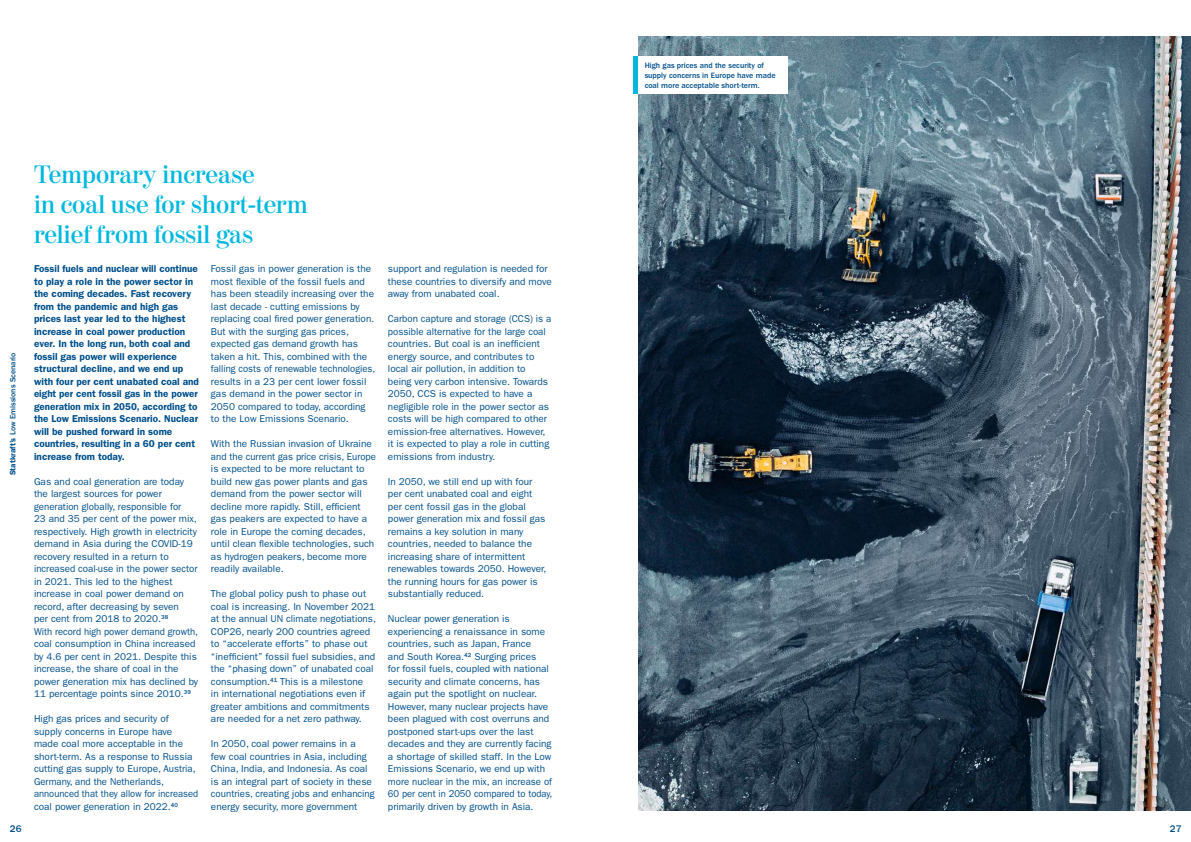
<style>
.page{position:relative;width:1191px;height:842px;background:#fff}
.page>*{position:absolute;margin:0;border:0;box-sizing:border-box;transform-origin:0 0}
.t1{font:600 25px/30px "Moderno FB";color:#00b8de}
.t2{font:10px/12.5px "ITC Franklin Gothic Std";color:#00508c}
.t3{font:600 10px/12.5px "ITC Franklin Gothic Std";color:#00508c}
.t4{font:500 10px "ITC Franklin Gothic Std";color:#00508c}
.t5{font:500 8px/10px "ITC Franklin Gothic Std";color:#00508c}
.s1{font-weight:600}
</style>
<div class="page">
<img style="left:638px;top:37px;width:553px;height:774px">
<div style="left:638px;top:57px;width:149px;height:37px;background:#fff"></div>
<div style="left:633px;top:57px;width:5px;height:37px;background:#00b8de"></div>
<p class="t5" style="left:8px;top:475px;width:124px;rotate:-90deg"><span class="s1">Statkraft’s</span> Low Emissions Scenario</p>
<h1 class="t1" style="left:34px;top:161px;width:275px">Temporary increase<br>in coal use for short-term relief from fossil gas</h1>
<p class="t3" style="left:34px;top:263px;width:166px">Fossil fuels and nuclear will continue to play a role in the power sector in the coming decades. Fast recovery from the pandemic and high gas prices last year led to the highest increase in coal power production ever. In the long run, both coal and fossil gas power will experience structural decline, and we end up with four per cent unabated coal and eight per cent fossil gas in the power generation mix in 2050, according to the Low Emissions Scenario. Nuclear will be pushed forward in some countries, resulting in a 60 per cent increase from today.</p>
<p class="t2" style="left:34px;top:475px;width:165px">Gas and coal generation are today the largest sources for power generation globally, responsible for<br>23 and 35 per cent of the power mix, respectively. High growth in electricity demand in Asia during the COVID-19 recovery resulted in a return to increased coal-use in the power sector in 2021. This led to the highest increase in coal power demand on record, after decreasing by seven<br>per cent from 2018 to 2020.<sup>38<br></sup>With record high power demand growth, coal consumption in China increased by 4.6 per cent in 2021. Despite this increase, the share of coal in the power generation mix has declined by 11 percentage points since 2010.<sup>39</sup></p>
<p class="t2" style="left:34px;top:713px;width:166px">High gas prices and security of supply concerns in Europe have made coal more acceptable in the short-term. As a response to Russia cutting gas supply to Europe, Austria, Germany, and the Netherlands, announced that they allow for increased coal power generation in 2022.<sup>40</sup></p>
<p class="t2" style="left:211px;top:263px;width:166px">Fossil gas in power generation is the most flexible of the fossil fuels and has been steadily increasing over the last decade - cutting emissions by replacing coal fired power generation.<br>But with the surging gas prices, expected gas demand growth has taken a hit. This, combined with the falling costs of renewable technologies, results in a 23 per cent lower fossil gas demand in the power sector in 2050 compared to today, according to the Low Emissions Scenario.</p>
<p class="t2" style="left:211px;top:438px;width:166px">With the Russian invasion of Ukraine and the current gas price crisis, Europe is expected to be more reluctant to build new gas power plants and gas demand from the power sector will decline more rapidly. Still, efficient gas peakers are expected to have a role in Europe the coming decades, until clean flexible technologies, such as hydrogen peakers, become more readily available.</p>
<p class="t2" style="left:211px;top:588px;width:166px">The global policy push to phase out coal is increasing. In November 2021 at the annual UN climate negotiations, COP26, nearly 200 countries agreed to “accelerate efforts” to phase out “inefficient” fossil fuel subsidies, and the “phasing down” of unabated coal consumption.<sup>41</sup> This is a milestone<br>in international negotiations even if greater ambitions and commitments are needed for a net zero pathway.</p>
<p class="t2" style="left:211px;top:738px;width:165px">In 2050, coal power remains in a<br>few coal countries in Asia, including China, India, and Indonesia. As coal is an integral part of society in these countries, creating jobs and enhancing energy security, more government</p>
<p class="t2" style="left:388px;top:263px;width:165px">support and regulation is needed for these countries to diversify and move away from unabated coal.</p>
<p class="t2" style="left:388px;top:313px;width:165px">Carbon capture and storage (CCS) is a possible alternative for the large coal countries. But coal is an inefficient energy source, and contributes to local air pollution, in addition to being very carbon intensive. Towards 2050, CCS is expected to have a negligible role in the power sector as costs will be high compared to other emission-free alternatives. However, it is expected to play a role in cutting emissions from industry.</p>
<p class="t2" style="left:388px;top:475px;width:160px">In 2050, we still end up with four per cent unabated coal and eight per cent fossil gas in the global power generation mix and fossil gas remains a key solution in many countries, needed to balance the increasing share of intermittent renewables towards 2050. However, the running hours for gas power is substantially reduced.</p>
<p class="t2" style="left:388px;top:613px;width:166px">Nuclear power generation is experiencing a renaissance in some countries, such as Japan, France<br>and South Korea.<sup>42</sup> Surging prices<br>for fossil fuels, coupled with national security and climate concerns, has again put the spotlight on nuclear.<br>However, many nuclear projects have been plagued with cost overruns and postponed start-ups over the last decades and they are currently facing a shortage of skilled staff. In the Low Emissions Scenario, we end up with more nuclear in the mix, an increase of 60 per cent in 2050 compared to today, primarily driven by growth in Asia.</p>
<p class="t5" style="left:644px;top:60px;width:132px">High gas prices and the security of supply concerns in Europe have made coal more acceptable short-term.</p>
<p class="t4" style="left:10px;top:823px;width:13px">26</p>
<p class="t4" style="left:1169px;top:823px;width:13px">27</p>
</div>
